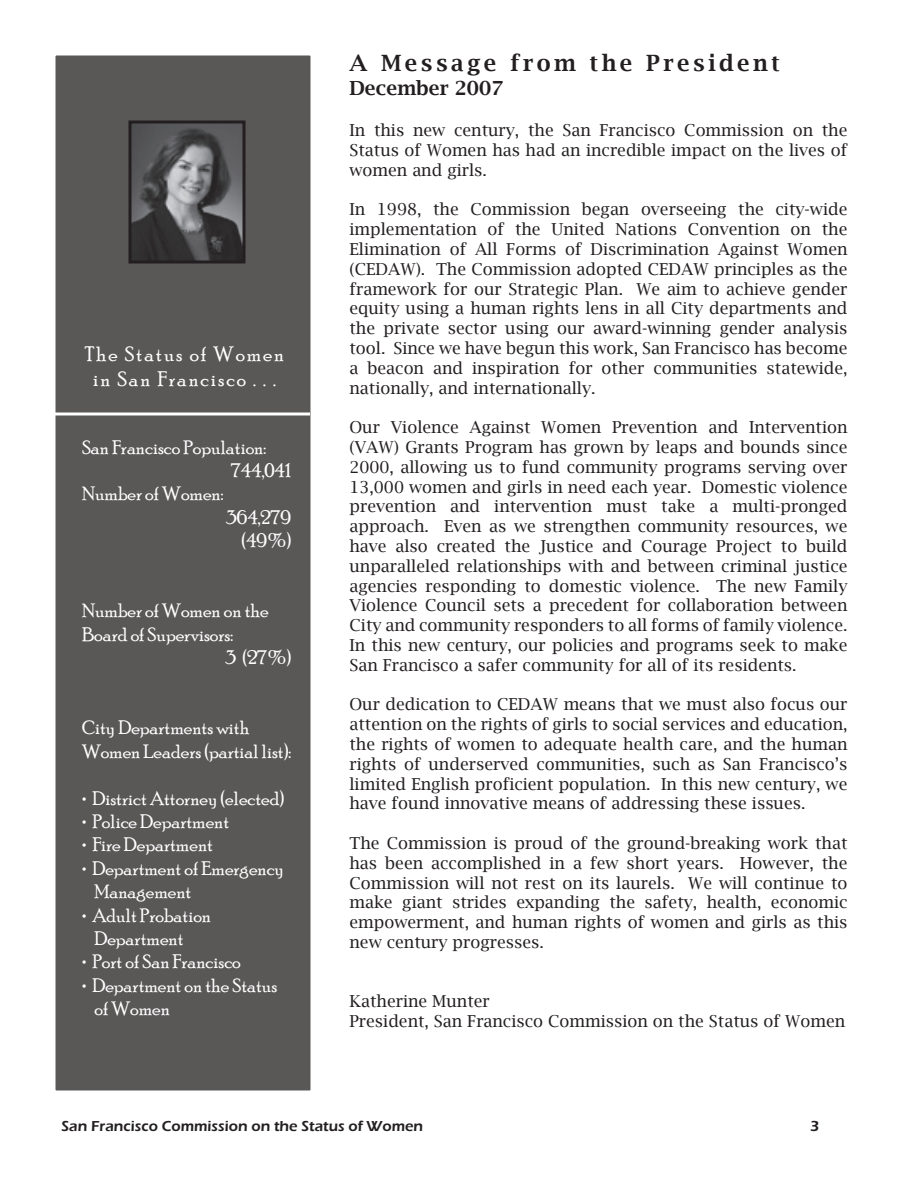
<style>
.page{position:relative;width:918px;height:1188px;background:#fff}
.page>*{position:absolute;margin:0;border:0;box-sizing:border-box;transform-origin:0 0}
.t1{font:600 22.5px "Lucida Bright";letter-spacing:.15em;color:#231f20}
.t2{font:21px/25.2px "Poor Richard";letter-spacing:.09em;color:#fff;text-align:center}
.t3{font:19.5px/23.4px "Poor Richard";color:#fff}
.t4{font:600 19.5px "Lucida Bright";color:#231f20}
.t5{font:16.5px/19.8px "Lucida Bright";color:#231f20;text-align:justify}
.t6{font:15px "Eras Demi ITC";color:#231f20}
</style>
<div class="page">
<div style="left:55px;top:55px;width:256px;height:1036px;background:#5a5757"></div>
<div style="left:54px;top:54px;width:258px;height:1038px;border:2px solid #fff"></div>
<img style="left:133px;top:125px;width:109px;height:135px">
<div style="left:129px;top:121px;width:117px;height:143px;border:3px solid #231f20"></div>
<svg style="left:54px;top:412px;width:256px;height:4px"></svg>
<p class="t2" style="left:85px;top:341px;width:201px">The Status of Women in San Francisco . . .</p>
<p class="t3" style="left:82px;top:435px;width:186px">San Francisco Population:</p>
<p class="t3" style="left:231px;top:459px;width:61px">744,041</p>
<p class="t3" style="left:82px;top:482px;width:143px">Number of Women:</p>
<p class="t3" style="left:226px;top:505px;width:66px">364,279</p>
<p class="t3" style="left:242px;top:529px;width:51px">(49%)</p>
<p class="t3" style="left:82px;top:599px;width:188px">Number of Women on the</p>
<p class="t3" style="left:82px;top:622px;width:153px">Board of Supervisors:</p>
<p class="t3" style="left:225px;top:646px;width:67px">3 (27%)</p>
<p class="t3" style="left:82px;top:716px;width:211px">City Departments with<br>Women Leaders (partial list):</p>
<p class="t3" style="left:82px;top:786px;width:204px">• District Attorney (elected)</p>
<p class="t3" style="left:82px;top:810px;width:149px">• Police Department</p>
<p class="t3" style="left:82px;top:833px;width:132px">• Fire Department</p>
<p class="t3" style="left:94px;top:856px;width:191px;text-indent:-12px">• Department of Emergency<br>Management</p>
<p class="t3" style="left:94px;top:903px;width:118px;text-indent:-12px">• Adult Probation<br>Department</p>
<p class="t3" style="left:82px;top:950px;width:160px">• Port of San Francisco</p>
<p class="t3" style="left:94px;top:973px;width:184px;text-indent:-12px">• Department on the Status of Women</p>
<h1 class="t1" style="left:350px;top:50px;width:432px">A Message from the President</h1>
<p class="t4" style="left:350px;top:77px;width:155px">December 2007</p>
<p class="t5" style="left:350px;top:120px;width:500px">In this new century, the San Francisco Commission on the Status of Women has had an incredible impact on the lives of women and girls.</p>
<p class="t5" style="left:350px;top:200px;width:500px">In 1998, the Commission began overseeing the city-wide implementation of the United Nations Convention on the Elimination of All Forms of Discrimination Against Women (CEDAW). The Commission adopted CEDAW principles as the framework for our Strategic Plan. We aim to achieve gender equity using a human rights lens in all City departments and the private sector using our award-winning gender analysis tool. Since we have begun this work, San Francisco has become a beacon and inspiration for other communities statewide, nationally, and internationally.</p>
<p class="t5" style="left:350px;top:417px;width:500px">Our Violence Against Women Prevention and Intervention (VAW) Grants Program has grown by leaps and bounds since 2000, allowing us to fund community programs serving over 13,000 women and girls in need each year. Domestic violence prevention and intervention must take a multi-pronged approach. Even as we strengthen community resources, we have also created the Justice and Courage Project to build unparalleled relationships with and between criminal justice agencies responding to domestic violence. The new Family Violence Council sets a precedent for collaboration between City and community responders to all forms of family violence.<br>In this new century, our policies and programs seek to make San Francisco a safer community for all of its residents.</p>
<p class="t5" style="left:350px;top:695px;width:500px">Our dedication to CEDAW means that we must also focus our attention on the rights of girls to social services and education, the rights of women to adequate health care, and the human rights of underserved communities, such as San Francisco’s limited English proficient population. In this new century, we have found innovative means of addressing these issues.</p>
<p class="t5" style="left:350px;top:833px;width:500px">The Commission is proud of the ground-breaking work that has been accomplished in a few short years. However, the Commission will not rest on its laurels. We will continue to make giant strides expanding the safety, health, economic empowerment, and human rights of women and girls as this new century progresses.</p>
<p class="t5" style="left:350px;top:992px;width:497px">Katherine Munter<br>President, San Francisco Commission on the Status of Women</p>
<p class="t6" style="left:62px;top:1118px;width:363px">San Francisco Commission on the Status of Women</p>
<p class="t6" style="left:810px;top:1118px;width:11px">3</p>
</div>
